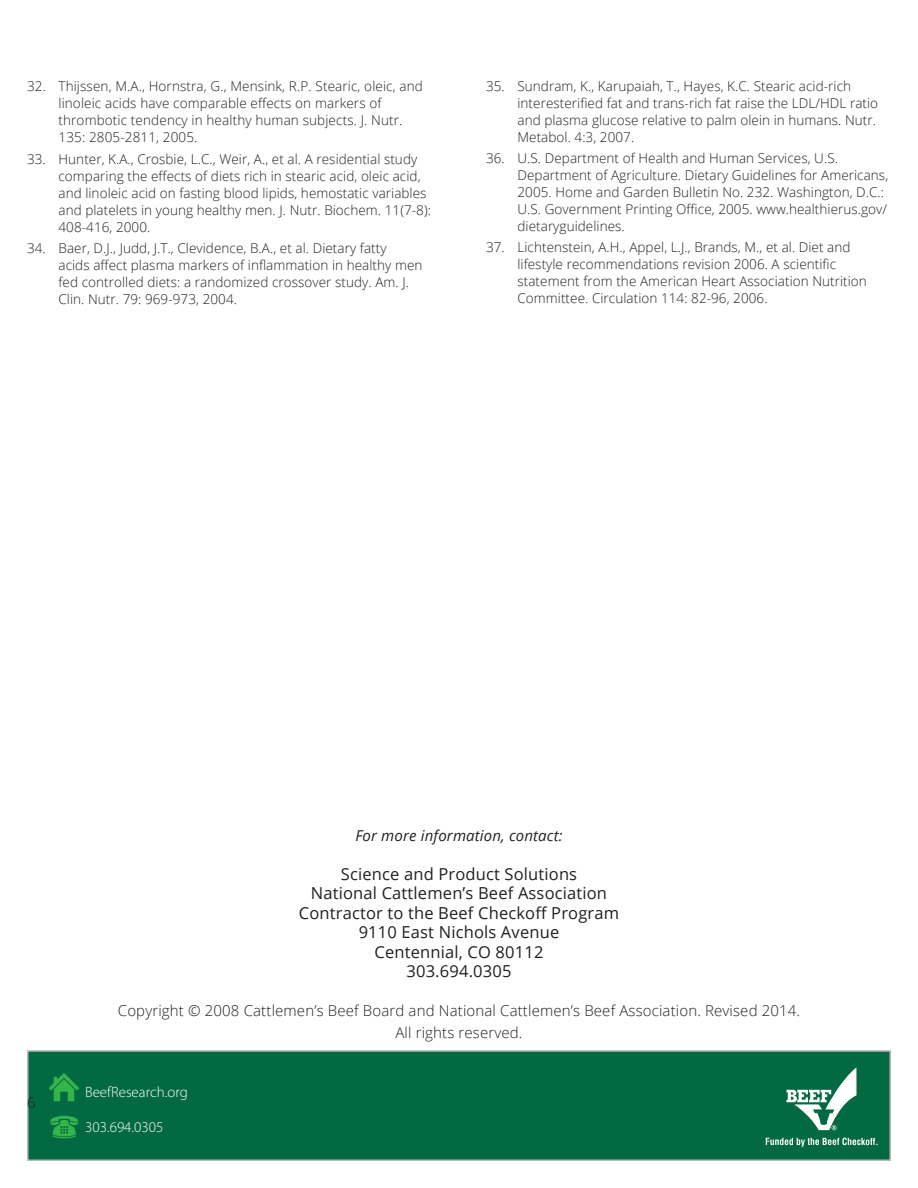
<style>
.page{position:relative;width:918px;height:1188px;background:#fff}
.page>*{position:absolute;margin:0;border:0;box-sizing:border-box;transform-origin:0 0}
.t1{font:16.5px/19.5px "Open Sans";letter-spacing:.01em;color:#231f20;text-align:center}
.t2{font:300 15px/21.6px "Open Sans";letter-spacing:.01em;color:#231f20;text-align:center}
.t3{font:300 15px "Myriad Pro";color:#fff}
.t4{font:italic 15px "Open Sans";letter-spacing:.01em;color:#231f20}
.t5{font:300 13.5px/17px "Open Sans";letter-spacing:.005em;color:#231f20}
</style>
<div class="page">
<div style="left:27px;top:1050px;width:864px;height:111px;background:#026943;border:2px solid #b9b9ba"></div>
<svg style="left:786px;top:1067px;width:71px;height:63px"></svg>
<svg style="left:766px;top:1138px;width:112px;height:9px"></svg>
<svg style="left:49px;top:1073px;width:30px;height:28px"></svg>
<svg style="left:50px;top:1116px;width:29px;height:22px"></svg>
<p class="t5" style="left:58px;top:78px;width:366px;text-indent:-31px">32. Thijssen, M.A., Hornstra, G., Mensink, R.P. Stearic, oleic, and linoleic acids have comparable effects on markers of thrombotic tendency in healthy human subjects. J. Nutr.<br>135: 2805-2811, 2005.</p>
<p class="t5" style="left:58px;top:150px;width:374px;text-indent:-31px">33. Hunter, K.A., Crosbie, L.C., Weir, A., et al. A residential study comparing the effects of diets rich in stearic acid, oleic acid, and linoleic acid on fasting blood lipids, hemostatic variables and platelets in young healthy men. J. Nutr. Biochem. 11(7-8):<br>408-416, 2000.</p>
<p class="t5" style="left:58px;top:239px;width:366px;text-indent:-31px">34. Baer, D.J., Judd, J.T., Clevidence, B.A., et al. Dietary fatty<br>acids affect plasma markers of inflammation in healthy men fed controlled diets: a randomized crossover study. Am. J.<br>Clin. Nutr. 79: 969-973, 2004.</p>
<p class="t5" style="left:517px;top:78px;width:362px;text-indent:-31px">35. Sundram, K., Karupaiah, T., Hayes, K.C. Stearic acid-rich interesterified fat and trans-rich fat raise the LDL/HDL ratio and plasma glucose relative to palm olein in humans. Nutr.<br>Metabol. 4:3, 2007.</p>
<p class="t5" style="left:517px;top:149px;width:372px;text-indent:-31px">36. U.S. Department of Health and Human Services, U.S.<br>Department of Agriculture. Dietary Guidelines for Americans, 2005. Home and Garden Bulletin No. 232. Washington, D.C.:<br>U.S. Government Printing Office, 2005. www.healthierus.gov/ dietaryguidelines.</p>
<p class="t5" style="left:517px;top:238px;width:351px;text-indent:-31px">37. Lichtenstein, A.H., Appel, L.J., Brands, M., et al. Diet and lifestyle recommendations revision 2006. A scientific statement from the American Heart Association Nutrition Committee. Circulation 114: 82-96, 2006.</p>
<p class="t2" style="left:27px;top:1091px;width:10px">6</p>
<p class="t4" style="left:355px;top:825px;width:209px">For more information, contact:</p>
<p class="t1" style="left:299px;top:864px;width:322px">Science and Product Solutions<br>National Cattlemen’s Beef Association<br>Contractor to the Beef Checkoff Program<br>9110 East Nichols Avenue<br>Centennial, CO 80112<br>303.694.0305</p>
<p class="t2" style="left:118px;top:1000px;width:684px">Copyright © 2008 Cattlemen’s Beef Board and National Cattlemen’s Beef Association. Revised 2014.<br>All rights reserved.</p>
<p class="t3" style="left:85px;top:1083px;width:104px">BeefResearch.org</p>
<p class="t3" style="left:85px;top:1118px;width:80px">303.694.0305</p>
</div>
